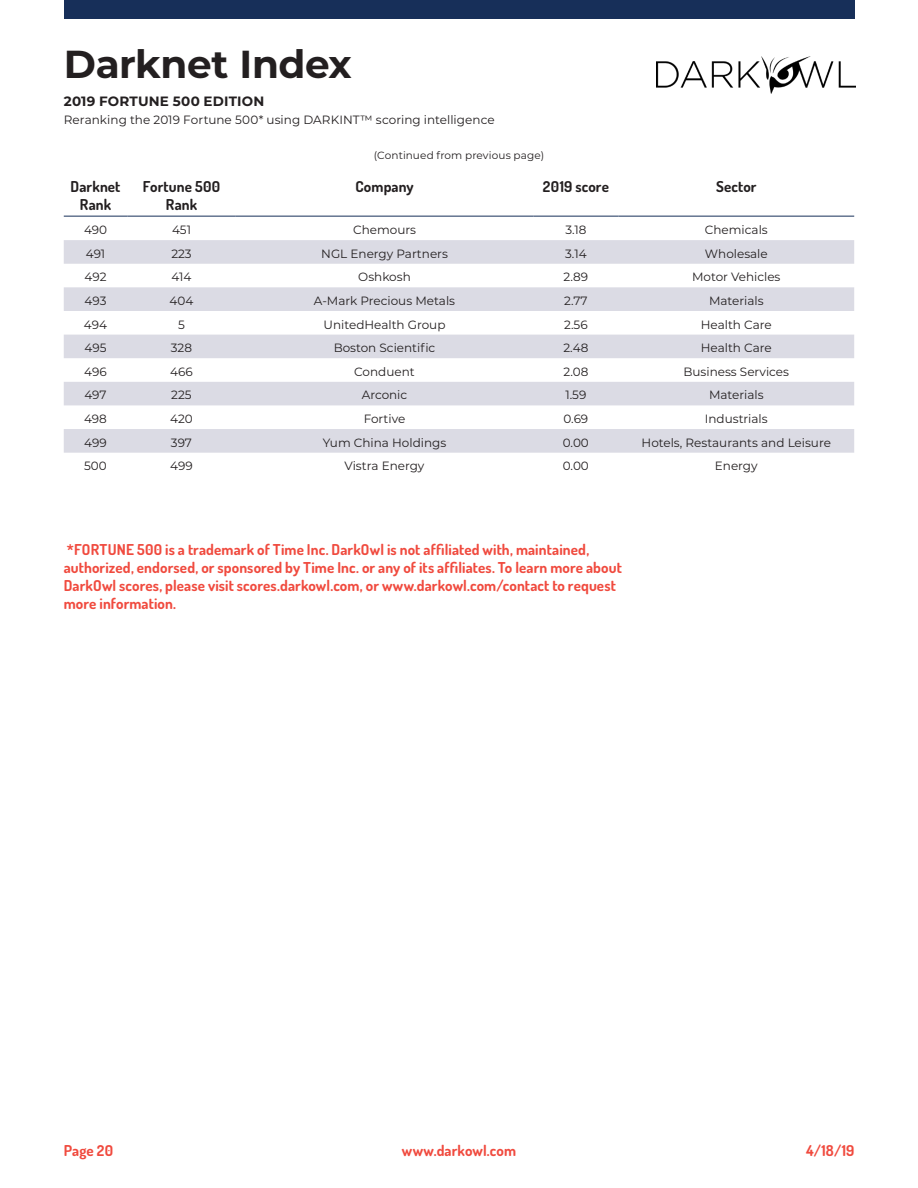
<style>
.page{position:relative;width:918px;height:1188px;background:#fff}
.page>*{position:absolute;margin:0;border:0;box-sizing:border-box;transform-origin:0 0}
.t1{font:700 39px "Montserrat";color:#231f20}
.t2{font:700 15px/18px "Dosis";letter-spacing:.005em;color:#f04a3e}
.t3{font:700 15px/18px "Dosis";letter-spacing:.01em;color:#231f20;text-align:center}
.t4{font:700 13.5px "Montserrat";letter-spacing:.015em;color:#231f20}
.t5{font:12px "Montserrat";color:#231f20}
.t6{font:10.5px "Montserrat";letter-spacing:.01em;color:#231f20}
</style>
<div class="page">
<div style="left:64px;top:0;width:791px;height:18px;background:#172f59"></div>
<img style="left:656px;top:56px;width:200px;height:38px">
<svg style="left:64px;top:240px;width:790px;height:213px;fill:#dbdbe4"></svg>
<hr style="left:64px;top:216px;width:63px;height:1px;background:#172f59">
<hr style="left:127px;top:216px;width:109px;height:1px;background:#172f59">
<hr style="left:236px;top:216px;width:297px;height:1px;background:#172f59">
<hr style="left:533px;top:216px;width:85px;height:1px;background:#172f59">
<hr style="left:618px;top:216px;width:236px;height:1px;background:#172f59">
<h1 class="t1" style="left:64px;top:36px;width:289px">Darknet Index</h1>
<p class="t4" style="left:64px;top:92px;width:202px">2019 FORTUNE 500 EDITION</p>
<p class="t5" style="left:64px;top:112px;width:432px">Reranking the 2019 Fortune 500* using DARKINT™ scoring intelligence</p>
<p class="t6" style="left:374px;top:148px;width:172px">(Continued from previous page)</p>
<p class="t3" style="left:71px;top:177px;width:51px">Darknet<br>Rank</p>
<p class="t3" style="left:143px;top:177px;width:79px">Fortune 500<br>Rank</p>
<p class="t3" style="left:355px;top:177px;width:60px">Company</p>
<p class="t3" style="left:543px;top:177px;width:68px">2019 score</p>
<p class="t3" style="left:716px;top:177px;width:42px">Sector</p>
<p class="t5" style="left:84px;top:222px;width:25px">490</p>
<p class="t5" style="left:172px;top:222px;width:21px">451</p>
<p class="t5" style="left:353px;top:222px;width:65px">Chemours</p>
<p class="t5" style="left:565px;top:222px;width:23px">3.18</p>
<p class="t5" style="left:705px;top:222px;width:64px">Chemicals</p>
<p class="t5" style="left:86px;top:245px;width:21px">491</p>
<p class="t5" style="left:171px;top:245px;width:22px">223</p>
<p class="t5" style="left:321px;top:245px;width:128px">NGL Energy Partners</p>
<p class="t5" style="left:565px;top:245px;width:23px">3.14</p>
<p class="t5" style="left:705px;top:245px;width:64px">Wholesale</p>
<p class="t5" style="left:85px;top:269px;width:23px">492</p>
<p class="t5" style="left:172px;top:269px;width:21px">414</p>
<p class="t5" style="left:358px;top:269px;width:54px">Oshkosh</p>
<p class="t5" style="left:564px;top:269px;width:26px">2.89</p>
<p class="t5" style="left:692px;top:269px;width:90px">Motor Vehicles</p>
<p class="t5" style="left:85px;top:292px;width:23px">493</p>
<p class="t5" style="left:170px;top:292px;width:25px">404</p>
<p class="t5" style="left:314px;top:292px;width:143px">A-Mark Precious Metals</p>
<p class="t5" style="left:564px;top:292px;width:25px">2.77</p>
<p class="t5" style="left:709px;top:292px;width:56px">Materials</p>
<p class="t5" style="left:84px;top:316px;width:25px">494</p>
<p class="t5" style="left:178px;top:316px;width:8px">5</p>
<p class="t5" style="left:324px;top:316px;width:123px">UnitedHealth Group</p>
<p class="t5" style="left:564px;top:316px;width:25px">2.56</p>
<p class="t5" style="left:701px;top:316px;width:72px">Health Care</p>
<p class="t5" style="left:85px;top:340px;width:23px">495</p>
<p class="t5" style="left:171px;top:340px;width:23px">328</p>
<p class="t5" style="left:334px;top:340px;width:103px">Boston Scientific</p>
<p class="t5" style="left:563px;top:340px;width:27px">2.48</p>
<p class="t5" style="left:701px;top:340px;width:72px">Health Care</p>
<p class="t5" style="left:84px;top:363px;width:24px">496</p>
<p class="t5" style="left:170px;top:363px;width:24px">466</p>
<p class="t5" style="left:354px;top:363px;width:62px">Conduent</p>
<p class="t5" style="left:563px;top:363px;width:26px">2.08</p>
<p class="t5" style="left:683px;top:363px;width:107px">Business Services</p>
<p class="t5" style="left:84px;top:387px;width:24px">497</p>
<p class="t5" style="left:171px;top:387px;width:22px">225</p>
<p class="t5" style="left:362px;top:387px;width:47px">Arconic</p>
<p class="t5" style="left:565px;top:387px;width:22px">1.59</p>
<p class="t5" style="left:709px;top:387px;width:56px">Materials</p>
<p class="t5" style="left:84px;top:411px;width:24px">498</p>
<p class="t5" style="left:170px;top:411px;width:24px">420</p>
<p class="t5" style="left:364px;top:411px;width:43px">Fortive</p>
<p class="t5" style="left:563px;top:411px;width:26px">0.69</p>
<p class="t5" style="left:705px;top:411px;width:64px">Industrials</p>
<p class="t5" style="left:84px;top:434px;width:24px">499</p>
<p class="t5" style="left:171px;top:434px;width:23px">397</p>
<p class="t5" style="left:323px;top:434px;width:125px">Yum China Holdings</p>
<p class="t5" style="left:563px;top:434px;width:28px">0.00</p>
<p class="t5" style="left:642px;top:434px;width:191px">Hotels, Restaurants and Leisure</p>
<p class="t5" style="left:84px;top:458px;width:24px">500</p>
<p class="t5" style="left:170px;top:458px;width:24px">499</p>
<p class="t5" style="left:345px;top:458px;width:81px">Vistra Energy</p>
<p class="t5" style="left:563px;top:458px;width:28px">0.00</p>
<p class="t5" style="left:715px;top:458px;width:44px">Energy</p>
<p class="t2" style="left:64px;top:541px;width:560px">*FORTUNE 500 is a trademark of Time Inc. DarkOwl is not affiliated with, maintained, authorized, endorsed, or sponsored by Time Inc. or any of its affiliates. To learn more about DarkOwl scores, please visit scores.darkowl.com, or www.darkowl.com/contact to request more information.</p>
<p class="t2" style="left:64px;top:1142px;width:51px">Page 20</p>
<p class="t2" style="left:402px;top:1142px;width:116px">www.darkowl.com</p>
<p class="t2" style="left:806px;top:1142px;width:50px">4/18/19</p>
</div>
